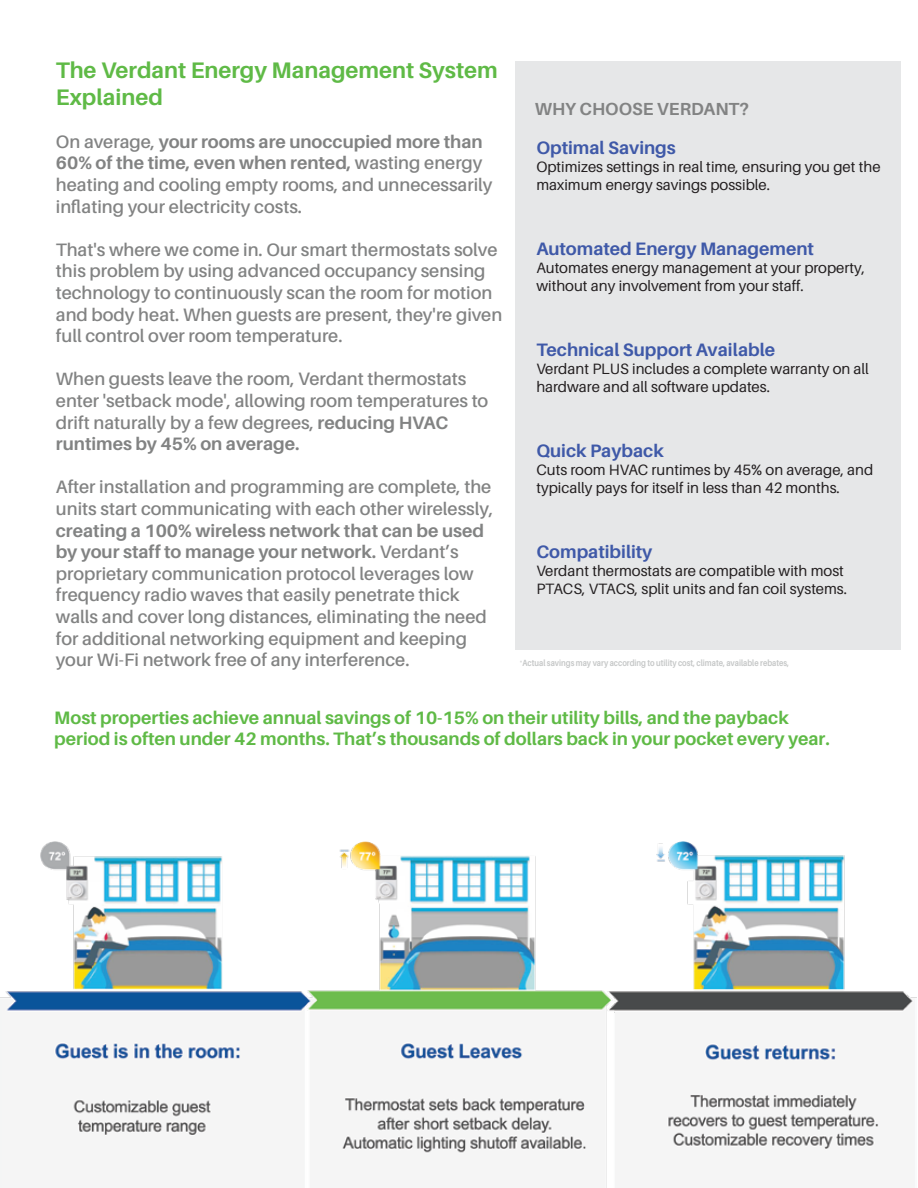
<style>
.page{position:relative;width:918px;height:1188px;background:#fff}
.page>*{position:absolute;margin:0;border:0;box-sizing:border-box;transform-origin:0 0}
.t1{font:700 22.5px/27px "Aileron";color:#5fba46}
.t2{font:600 18px/21.6px "Aileron";color:#828383}
.t3{font:700 18px/21.6px "Aileron";color:#5fba46}
.t4{font:700 18px "Aileron";color:#3f59a8}
.t5{font:700 17.55px "Aileron";color:#828383}
.t6{font:15px/18px "Aileron";color:#231f20}
.t7{font:700 9px "Aileron";color:#c6c8c8;scale:.84 1}
.s1{font-weight:700}
</style>
<div class="page">
<img style="left:0;top:841px;width:917px;height:347px">
<div style="left:515px;top:61px;width:385px;height:589px;background:#e6e7e8"></div>
<p class="t1" style="left:56px;top:56px;width:443px">The Verdant Energy Management System<br>Explained</p>
<p class="t2" style="left:56px;top:131px;width:438px">On average, <span class="s1">your rooms are unoccupied more than 60% of the time, even when rented,</span> wasting energy heating and cooling empty rooms, and unnecessarily inflating your electricity costs.</p>
<p class="t2" style="left:56px;top:239px;width:448px">That's where we come in. Our smart thermostats solve this problem by using advanced occupancy sensing technology to continuously scan the room for motion and body heat. When guests are present, they're given full control over room temperature.</p>
<p class="t2" style="left:56px;top:369px;width:434px">When guests leave the room, Verdant thermostats enter 'setback mode', allowing room temperatures to drift naturally by a few degrees, <span class="s1">reducing HVAC runtimes by 45% on average.</span></p>
<p class="t2" style="left:56px;top:477px;width:439px">After installation and programming are complete, the units start communicating with each other wirelessly,</p>
<p class="t2" style="left:56px;top:520px;width:432px"><span class="s1">creating a 100% wireless network that can be used by your staff to manage your network.</span> Verdant’s proprietary communication protocol leverages low frequency radio waves that easily penetrate thick walls and cover long distances, eliminating the need for additional networking equipment and keeping your Wi-Fi network free of any interference.</p>
<p class="t5" style="left:535px;top:99px;width:216px">WHY CHOOSE VERDANT?</p>
<p class="t4" style="left:536px;top:138px;width:141px">Optimal Savings</p>
<p class="t6" style="left:536px;top:158px;width:346px">Optimizes settings in real time, ensuring you get the maximum energy savings possible.</p>
<p class="t4" style="left:536px;top:239px;width:279px">Automated Energy Management</p>
<p class="t6" style="left:536px;top:259px;width:330px">Automates energy management at your property, without any involvement from your staff.</p>
<p class="t4" style="left:536px;top:340px;width:240px">Technical Support Available</p>
<p class="t6" style="left:536px;top:360px;width:334px">Verdant PLUS includes a complete warranty on all hardware and all software updates.</p>
<p class="t4" style="left:536px;top:441px;width:129px">Quick Payback</p>
<p class="t6" style="left:536px;top:461px;width:339px">Cuts room HVAC runtimes by 45% on average, and typically pays for itself in less than 42 months.</p>
<p class="t4" style="left:536px;top:541px;width:118px">Compatibility</p>
<p class="t6" style="left:536px;top:562px;width:312px">Verdant thermostats are compatible with most<br>PTACS, VTACS, split units and fan coil systems.</p>
<p class="t7" style="left:520px;top:658px;width:322px"><sup>*</sup>Actual savings may vary according to utility cost, climate, available rebates,</p>
<p class="t3" style="left:54px;top:707px;width:777px">Most properties achieve annual savings of 10-15% on their utility bills, and the payback period is often under 42 months. That’s thousands of dollars back in your pocket every year.</p>
</div>
